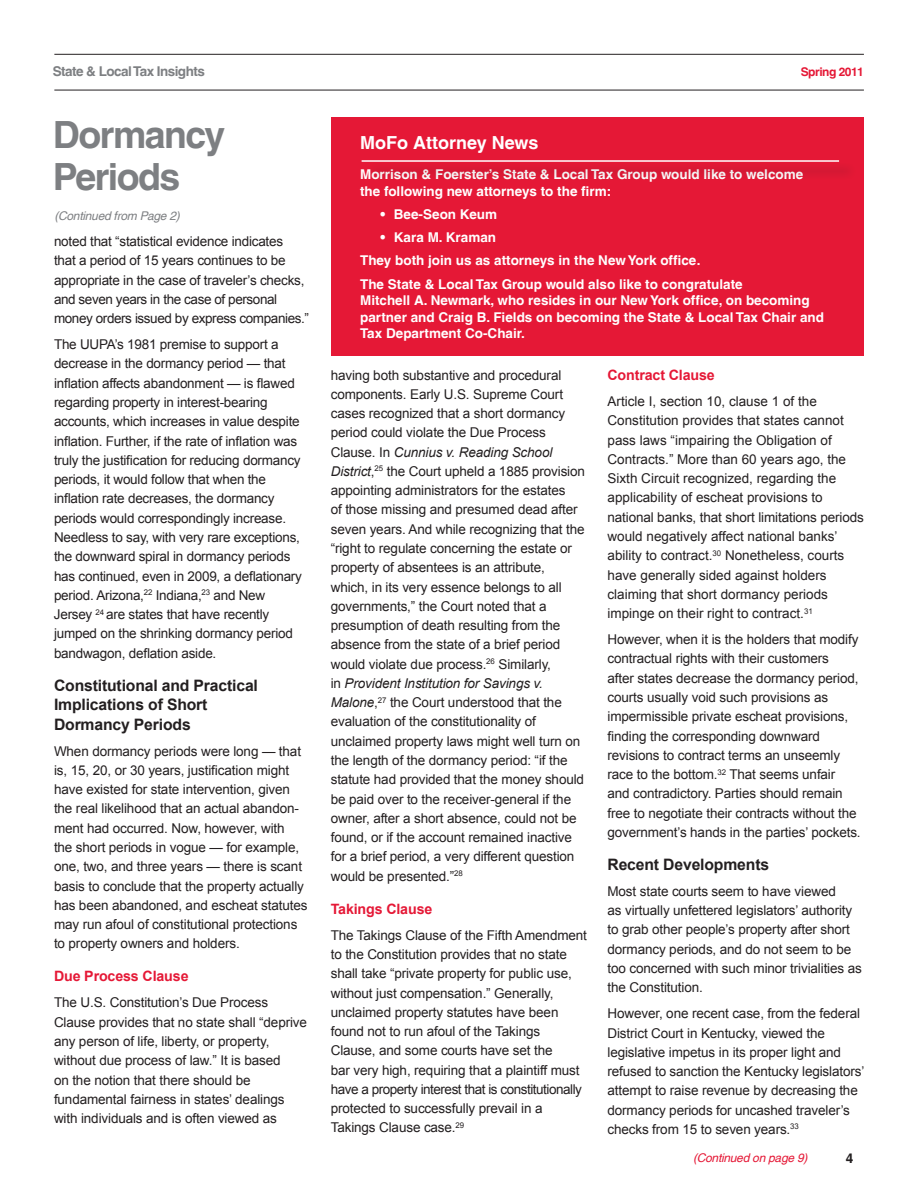
<style>
.page{position:relative;width:918px;height:1188px;background:#fff}
.page>*{position:absolute;margin:0;border:0;box-sizing:border-box;transform-origin:0 0}
.t1{font:700 37.5px/42px "Helvetica LT";letter-spacing:-.04em;color:#7d7f82}
.t2{font:700 18px "Helvetica LT";color:#fff}
.t3{font:700 15.75px/19.5px "Arial";letter-spacing:-.01em;color:#231f20}
.t4{font:700 14.25px "Arial";letter-spacing:-.01em;color:#e51836}
.t5{font:13.5px/19.4px "Arial";letter-spacing:-.01em;color:#231f20}
.t6{font:700 13.5px/16.5px "Helvetica LT";color:#fff}
.t7{font:700 13.5px "Helvetica LT";letter-spacing:-.04em;color:#7d7f82}
.t8{font:700 13.5px "Helvetica LT";color:#231f20}
.t9{font:italic 12px "Helvetica LT";letter-spacing:-.02em;color:#7d7f82}
.t10{font:italic 12px "Helvetica LT";letter-spacing:-.02em;color:#e51836}
.t11{font:700 12px "Helvetica LT";letter-spacing:-.04em;color:#e51836}
.s1{font-style:italic}
</style>
<div class="page">
<hr style="left:54px;top:90px;width:810px;height:1px;background:#231f20">
<hr style="left:54px;top:54px;width:810px;height:1px;background:#231f20">
<div style="left:331px;top:117px;width:533px;height:239px;background:#e51836"></div>
<div style="left:364px;top:163px;width:500px;height:23px;background:#de1835"></div>
<hr style="left:362px;top:160px;width:477px;height:2px;background:#fff">
<p class="t7" style="left:53px;top:63px;width:154px">State &amp; Local Tax Insights</p>
<p class="t11" style="left:801px;top:64px;width:65px">Spring 2011</p>
<h1 class="t1" style="left:53px;top:114px;width:174px">Dormancy<br>Periods</h1>
<p class="t9" style="left:54px;top:209px;width:127px">(Continued from Page 2)</p>
<p class="t5" style="left:54px;top:232px;width:256px">noted that “statistical evidence indicates<br>that a period of 15 years continues to be appropriate in the case of traveler’s checks, and seven years in the case of personal money orders issued by express companies.”</p>
<p class="t5" style="left:54px;top:335px;width:250px">The UUPA’s 1981 premise to support a decrease in the dormancy period — that inflation affects abandonment — is flawed regarding property in interest-bearing accounts, which increases in value despite inflation. Further, if the rate of inflation was truly the justification for reducing dormancy periods, it would follow that when the inflation rate decreases, the dormancy periods would correspondingly increase.<br>Needless to say, with very rare exceptions, the downward spiral in dormancy periods has continued, even in 2009, a deflationary period. Arizona,<sup>22</sup> Indiana,<sup>23</sup> and New Jersey <sup>24</sup> are states that have recently jumped on the shrinking dormancy period bandwagon, deflation aside.</p>
<p class="t3" style="left:54px;top:676px;width:206px">Constitutional and Practical<br>Implications of Short<br>Dormancy Periods</p>
<p class="t5" style="left:54px;top:741px;width:255px">When dormancy periods were long — that is, 15, 20, or 30 years, justification might have existed for state intervention, given the real likelihood that an actual abandon&shy;ment had occurred. Now, however, with<br>the short periods in vogue — for example, one, two, and three years — there is scant basis to conclude that the property actually has been abandoned, and escheat statutes may run afoul of constitutional protections to property owners and holders.</p>
<p class="t4" style="left:54px;top:967px;width:136px">Due Process Clause</p>
<p class="t5" style="left:54px;top:993px;width:255px">The U.S. Constitution’s Due Process Clause provides that no state shall “deprive any person of life, liberty, or property, without due process of law.” It is based<br>on the notion that there should be fundamental fairness in states’ dealings with individuals and is often viewed as</p>
<h2 class="t2" style="left:360px;top:132px;width:180px">MoFo Attorney News</h2>
<p class="t6" style="left:360px;top:166px;width:445px">Morrison &amp; Foerster’s State &amp; Local Tax Group would like to welcome the following new attorneys to the firm:</p>
<p class="t6" style="left:380px;top:206px;width:118px">• Bee-Seon Keum</p>
<p class="t6" style="left:360px;top:225px;width:384px;line-height:23.2px;text-indent:20px">• Kara M. Kraman<br>They both join us as attorneys in the New York office.<br>The State &amp; Local Tax Group would also like to congratulate</p>
<p class="t6" style="left:360px;top:292px;width:465px">Mitchell A. Newmark, who resides in our New York office, on becoming partner and Craig B. Fields on becoming the State &amp; Local Tax Chair and<br>Tax Department Co-Chair.</p>
<p class="t5" style="left:331px;top:365px;width:256px">having both substantive and procedural components. Early U.S. Supreme Court cases recognized that a short dormancy period could violate the Due Process Clause. In <span class="s1">Cunnius v. Reading School District</span>,<sup>25</sup> the Court upheld a 1885 provision appointing administrators for the estates<br>of those missing and presumed dead after seven years. And while recognizing that the “right to regulate concerning the estate or property of absentees is an attribute, which, in its very essence belongs to all governments,” the Court noted that a presumption of death resulting from the absence from the state of a brief period would violate due process.<sup>26</sup> Similarly,<br>in <span class="s1">Provident Institution for Savings v.<br>Malone</span>,<sup>27</sup> the Court understood that the evaluation of the constitutionality of unclaimed property laws might well turn on the length of the dormancy period: “if the statute had provided that the money should be paid over to the receiver-general if the owner, after a short absence, could not be found, or if the account remained inactive for a brief period, a very different question would be presented.”<sup>28</sup></p>
<p class="t4" style="left:331px;top:899px;width:103px">Takings Clause</p>
<p class="t5" style="left:331px;top:925px;width:258px">The Takings Clause of the Fifth Amendment to the Constitution provides that no state shall take “private property for public use, without just compensation.” Generally, unclaimed property statutes have been found not to run afoul of the Takings Clause, and some courts have set the<br>bar very high, requiring that a plaintiff must have a property interest that is constitutionally protected to successfully prevail in a Takings Clause case.<sup>29</sup></p>
<p class="t4" style="left:608px;top:366px;width:109px">Contract Clause</p>
<p class="t5" style="left:607px;top:392px;width:258px">Article I, section 10, clause 1 of the Constitution provides that states cannot pass laws “impairing the Obligation of Contracts.” More than 60 years ago, the Sixth Circuit recognized, regarding the applicability of escheat provisions to national banks, that short limitations periods would negatively affect national banks’ ability to contract.<sup>30</sup> Nonetheless, courts have generally sided against holders claiming that short dormancy periods impinge on their right to contract.<sup>31</sup></p>
<p class="t5" style="left:607px;top:630px;width:255px">However, when it is the holders that modify contractual rights with their customers<br>after states decrease the dormancy period, courts usually void such provisions as impermissible private escheat provisions, finding the corresponding downward revisions to contract terms an unseemly race to the bottom.<sup>32</sup> That seems unfair and contradictory. Parties should remain free to negotiate their contracts without the government’s hands in the parties’ pockets.</p>
<p class="t3" style="left:608px;top:855px;width:163px">Recent Developments</p>
<p class="t5" style="left:608px;top:882px;width:256px">Most state courts seem to have viewed<br>as virtually unfettered legislators’ authority to grab other people’s property after short dormancy periods, and do not seem to be too concerned with such minor trivialities as the Constitution.</p>
<p class="t5" style="left:608px;top:1004px;width:258px">However, one recent case, from the federal District Court in Kentucky, viewed the legislative impetus in its proper light and refused to sanction the Kentucky legislators’ attempt to raise revenue by decreasing the dormancy periods for uncashed traveler’s checks from 15 to seven years.<sup>33</sup></p>
<p class="t10" style="left:693px;top:1151px;width:116px">(Continued on page 9)</p>
<p class="t8" style="left:846px;top:1150px;width:9px">4</p>
</div>
